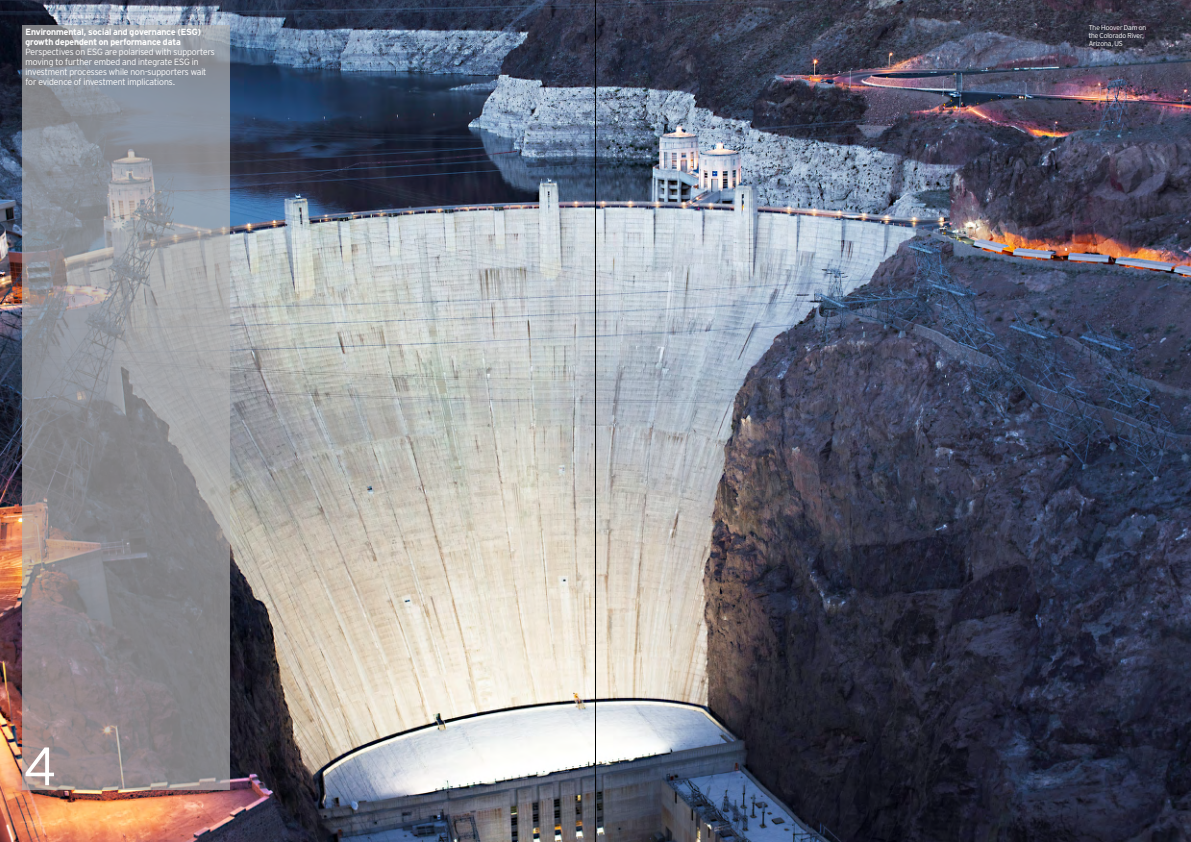
<style>
.page{position:relative;width:1191px;height:842px;background:#fff}
.page>*{position:absolute;margin:0;border:0;box-sizing:border-box;transform-origin:0 0}
.t1{font:300 54px "Invesco Interstate";color:#fff}
.t2{font:300 9px/9.9px "Invesco Interstate";color:#fff}
.t3{font:700 9px/9.9px "Invesco Interstate";color:#fff}
.t4{font:300 7px/8px "Invesco Interstate";letter-spacing:-.005em;color:#fff}
</style>
<div class="page">
<img style="left:0;top:0;width:1191px;height:842px">
<svg style="left:22px;top:26px;width:208px;height:763px;background:#929197"></svg>
<hr style="left:595px;top:0;width:1px;height:842px;background:#000">
<p class="t3" style="left:26px;top:27px;width:177px">Environmental, social and governance (ESG) growth dependent on performance data</p>
<p class="t2" style="left:26px;top:47px;width:191px">Perspectives on ESG are polarised with supporters moving to further embed and integrate ESG in investment processes while non-supporters wait for evidence of investment implications.</p>
<h1 class="t1" style="left:24px;top:733px;width:33px">4</h1>
<p class="t4" style="left:1088px;top:24px;width:59px">The Hoover Dam on the Colorado River,<br>Arizona, US</p>
</div>
